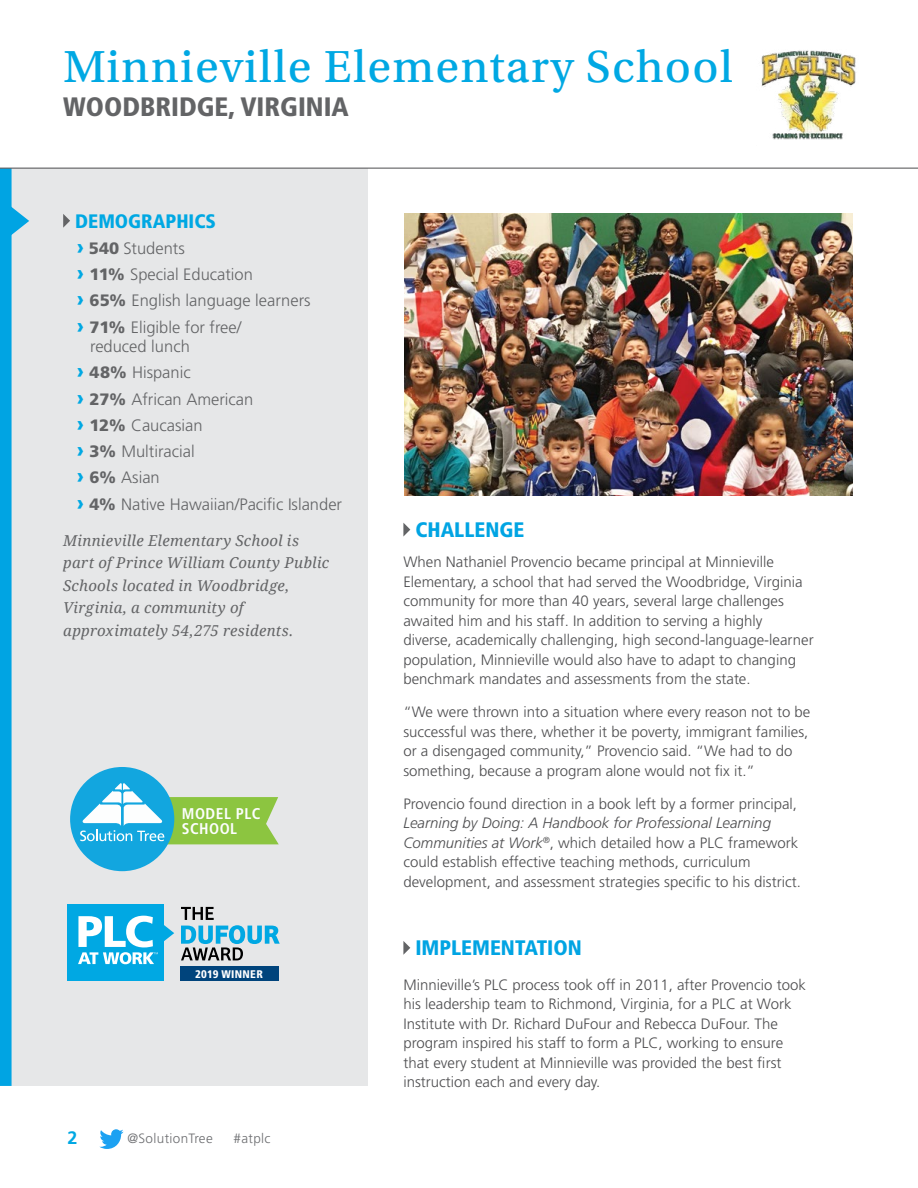
<style>
.page{position:relative;width:918px;height:1188px;background:#fff}
.page>*{position:absolute;margin:0;border:0;box-sizing:border-box;transform-origin:0 0}
.t1{font:47.55px "Utopia Std Capt";letter-spacing:.025em;color:#00a8e3}
.t2{font:900 condensed 26.7px "Frutiger LT Std";color:#636466}
.t3{font:900 condensed 21px "Frutiger LT Std";color:#00a4e3}
.t4{font:900 condensed 19.5px "Frutiger LT Std";color:#00a8e3}
.t5{font:700 18px "Frutiger LT Std";color:#00a8e3}
.t6{font:300 16.5px/26.2px "Frutiger LT Std";color:#636466}
.t7{font:700 condensed 15.6px/15.6px "Frutiger LT Std";letter-spacing:.03em;color:#fdfefe}
.t8{font:300 15px/19.5px "Frutiger LT Std";color:#4d4d4f}
.t9{font:italic 15px/22.5px "Droid Serif";letter-spacing:.02em;color:#636466}
.t10{font:300 13.5px "Frutiger LT Std";letter-spacing:.025em;color:#6d6e71}
.t11{font:900 condensed 11.1px "Frutiger LT Std";letter-spacing:.03em;color:#fff}
.s1{font-weight:900;font-size:21px;color:#00a8e3}
.s2{font-weight:900}
.s3{font-style:italic}
</style>
<div class="page">
<svg style="left:99px;top:1129px;width:25px;height:20px"></svg>
<svg style="left:403px;top:523px;width:7px;height:14px"></svg>
<svg style="left:403px;top:941px;width:7px;height:14px"></svg>
<div style="left:0;top:168px;width:368px;height:918px;background:#e6e7e8"></div>
<svg style="left:12px;top:207px;width:17px;height:28px"></svg>
<div style="left:0;top:168px;width:12px;height:918px;background:#00a4e3"></div>
<hr style="left:0;top:168px;width:918px;height:1px;background:#4d4d4f">
<img style="left:761px;top:50px;width:95px;height:90px">
<svg style="left:63px;top:214px;width:7px;height:14px"></svg>
<div style="left:180px;top:966px;width:98px;height:15px;background:#00447c"></div>
<div style="left:68px;top:904px;width:96px;height:77px;background:#00a8e3"></div>
<svg style="left:78px;top:916px;width:96px;height:48px"></svg>
<svg style="left:181px;top:907px;width:99px;height:53px"></svg>
<div style="left:70px;top:767px;width:104px;height:104px;background:#12a6df;border-radius:50%"></div>
<svg style="left:80px;top:783px;width:199px;height:61px"></svg>
<img style="left:404px;top:213px;width:448px;height:283px">
<p class="t1" style="left:63px;top:41px;width:671px">Minnieville Elementary School</p>
<p class="t2" style="left:63px;top:91px;width:287px">WOODBRIDGE, VIRGINIA</p>
<p class="t4" style="left:75px;top:209px;width:142px">DEMOGRAPHICS</p>
<p class="t6" style="left:77px;top:235px;width:235px"><span class="s1">›</span> <span class="s2">540</span> Students<br><span class="s1">›</span> <span class="s2">11%</span> Special Education<br><span class="s1">›</span> <span class="s2">65%</span> English language learners <span class="s1">›</span> <span class="s2">71%</span> Eligible for free/</p>
<p class="t6" style="left:77px;top:334px;width:267px;text-indent:13px">reduced lunch<br><span class="s1">›</span> <span class="s2">48%</span> Hispanic<br><span class="s1">›</span> <span class="s2">27%</span> African American<br><span class="s1">›</span> <span class="s2">12%</span> Caucasian<br><span class="s1">›</span> <span class="s2">3%</span> Multiracial<br><span class="s1">›</span> <span class="s2">6%</span> Asian<br><span class="s1">›</span> <span class="s2">4%</span> Native Hawaiian/Pacific Islander</p>
<p class="t9" style="left:63px;top:529px;width:267px">Minnieville Elementary School is part of Prince William County Public<br>Schools located in Woodbridge,<br>Virginia, a community of approximately 54,275 residents.</p>
<p class="t7" style="left:182px;top:805px;width:80px">MODEL PLC<br>SCHOOL</p>
<p class="t11" style="left:195px;top:967px;width:69px">2019 WINNER</p>
<p class="t5" style="left:68px;top:1127px;width:12px">2</p>
<p class="t10" style="left:127px;top:1131px;width:87px">@SolutionTree</p>
<p class="t10" style="left:234px;top:1131px;width:38px">#atplc</p>
<p class="t3" style="left:415px;top:517px;width:110px">CHALLENGE</p>
<p class="t8" style="left:403px;top:553px;width:412px">When Nathaniel Provencio became principal at Minnieville Elementary, a school that had served the Woodbridge, Virginia community for more than 40 years, several large challenges awaited him and his staff. In addition to serving a highly diverse, academically challenging, high second-language-learner population, Minnieville would also have to adapt to changing benchmark mandates and assessments from the state.</p>
<p class="t8" style="left:403px;top:703px;width:409px">“We were thrown into a situation where every reason not to be successful was there, whether it be poverty, immigrant families, or a disengaged community,” Provencio said. “We had to do something, because a program alone would not fix it.”</p>
<p class="t8" style="left:403px;top:794px;width:399px">Provencio found direction in a book left by a former principal, <span class="s3">Learning by Doing: A Handbook for Professional Learning Communities at Work</span><sup>®</sup>, which detailed how a PLC framework could establish effective teaching methods, curriculum development, and assessment strategies specific to his district.</p>
<p class="t3" style="left:415px;top:935px;width:168px">IMPLEMENTATION</p>
<p class="t8" style="left:403px;top:975px;width:404px">Minnieville’s PLC process took off in 2011, after Provencio took his leadership team to Richmond, Virginia, for a PLC at Work Institute with Dr. Richard DuFour and Rebecca DuFour. The program inspired his staff to form a PLC, working to ensure that every student at Minnieville was provided the best first instruction each and every day.</p>
</div>
